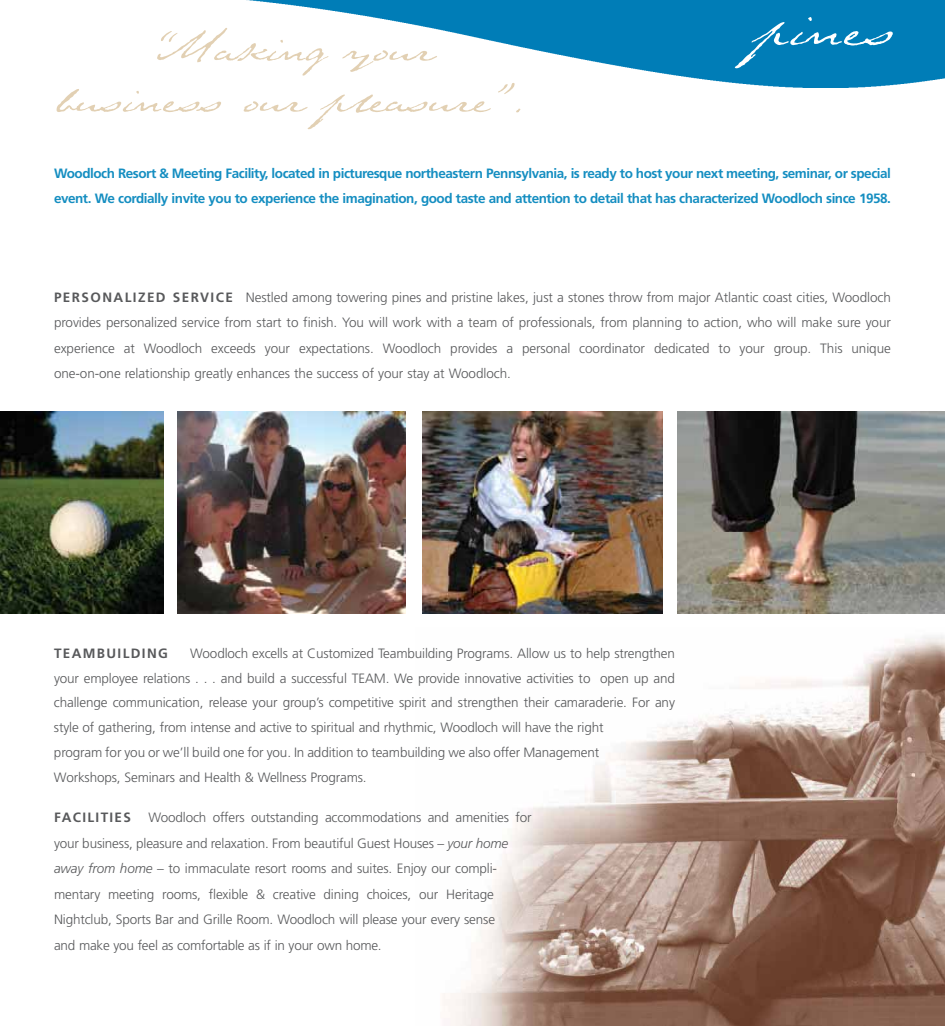
<style>
.page{position:relative;width:945px;height:1026px;background:#fff}
.page>*{position:absolute;margin:0;border:0;box-sizing:border-box;transform-origin:0 0}
.t1{font:72px "Texas Hero";letter-spacing:-.02em;color:#fff}
.t2{font:54px/51px "Texas Hero";letter-spacing:-.02em;color:#e2d0b3;text-align:center}
.t3{font:300 13.5px/25.5px "Frutiger";letter-spacing:-.01em;color:#58595b}
.t4{font:700 13.5px/25.5px "Frutiger";letter-spacing:-.035em;color:#158ec1}
.t5{font:700 13.5px "Frutiger";letter-spacing:.1em;color:#58595b}
.s1{font-weight:700}
.s2{font-style:italic}
</style>
<div class="page">
<img style="left:0;top:411px;width:164px;height:203px">
<img style="left:678px;top:411px;width:267px;height:203px">
<img style="left:423px;top:411px;width:240px;height:203px">
<img style="left:178px;top:411px;width:228px;height:203px">
<img style="left:443px;top:635px;width:502px;height:391px">
<img style="left:246px;top:0;width:699px;height:88px">
<h1 class="t1" style="left:752px;top:-24px;width:144px">pines</h1>
<h2 class="t2" style="left:55px;top:15px;width:475px">“Making your<br>business our pleasure”.</h2>
<p class="t4" style="left:54px;top:162px;width:839px">Woodloch Resort &amp; Meeting Facility, located in picturesque northeastern Pennsylvania, is ready to host your next meeting, seminar, or special event. We cordially invite you to experience the imagination, good taste and attention to detail that has characterized Woodloch since 1958.</p>
<p class="t3" style="left:54px;top:285px;width:838px;text-align:justify"><span class="s1">PERSONALIZED SERVICE</span> Nestled among towering pines and pristine lakes, just a stones throw from major Atlantic coast cities, Woodloch provides personalized service from start to finish. You will work with a team of professionals, from planning to action, who will make sure your experience at Woodloch exceeds your expectations. Woodloch provides a personal coordinator dedicated to your group. This unique one-on-one relationship greatly enhances the success of your stay at Woodloch.</p>
<p class="t3" style="left:54px;top:642px;width:623px;line-height:24.8px;text-indent:136px">Woodloch excells at Customized Teambuilding Programs. Allow us to help strengthen your employee relations . . . and build a successful TEAM. We provide innovative activities to open up and challenge communication, release your group’s competitive spirit and strengthen their camaraderie. For any style of gathering, from intense and active to spiritual and rhythmic, Woodloch will have the right<br>program for you or we’ll build one for you. In addition to teambuilding we also offer Management<br>Workshops, Seminars and Health &amp; Wellness Programs.</p>
<p class="t5" style="left:54px;top:812px;width:79px">FACILITIES</p>
<p class="t5" style="left:54px;top:648px;width:115px">TEAMBUILDING</p>
<p class="t3" style="left:54px;top:806px;width:479px;text-indent:94px">Woodloch offers outstanding accommodations and amenities for your business, pleasure and relaxation. From beautiful Guest Houses – <span class="s2">your home away from home</span> – to immaculate resort rooms and suites. Enjoy our compli&shy;mentary meeting rooms, flexible &amp; creative dining choices, our Heritage Nightclub, Sports Bar and Grille Room. Woodloch will please your every sense<br>and make you feel as comfortable as if in your own home.</p>
</div>
